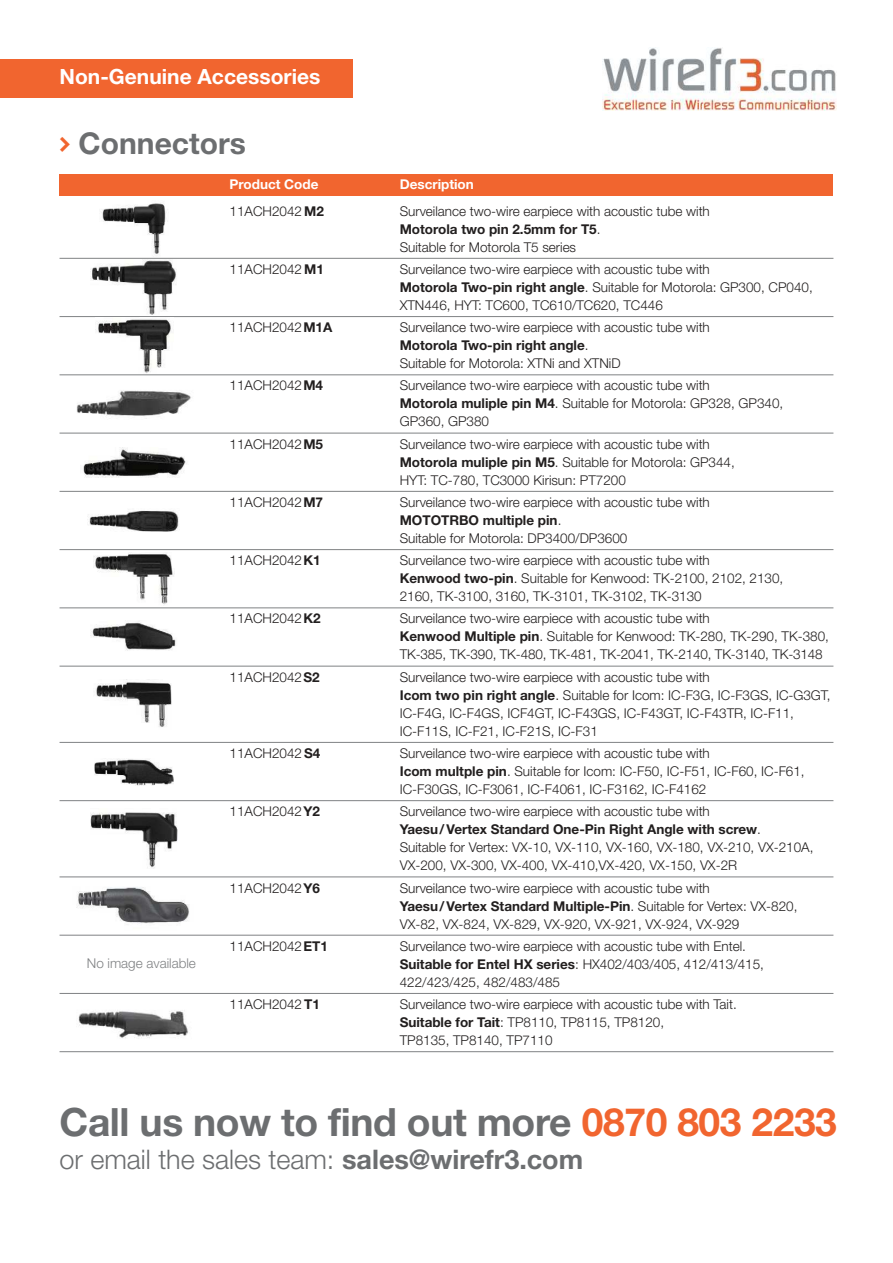
<style>
.page{position:relative;width:893px;height:1263px;background:#fff}
.page>*{position:absolute;margin:0;border:0;box-sizing:border-box;transform-origin:0 0}
.t1{font:700 39px "Helvetica Neue";letter-spacing:-.01em;color:#6c6e70}
.t2{font:700 30px "Helvetica Neue";color:#6c6e70}
.t3{font:300 27px "Helvetica Neue";color:#6c6e70}
.t4{font:700 21px "Helvetica Neue";color:#fff}
.t5{font:300 13.5px/18px "Helvetica Neue";color:#221f1f}
.t6{font:700 13.5px "Helvetica Neue";color:#fff}
.t7{font:300 13.5px "Helvetica Neue";color:#808284}
.s1{font-family:"Eumundi Sans";color:#f1652f}
.s2{font-weight:700}
.s3{color:#f1652f}
</style>
<div class="page">
<div style="left:60px;top:174px;width:773px;height:22px;background:#f1652f"></div>
<hr style="left:60px;top:258px;width:773px;height:1px;background:#808284">
<hr style="left:60px;top:316px;width:773px;height:1px;background:#808284">
<hr style="left:60px;top:374px;width:773px;height:1px;background:#808284">
<hr style="left:60px;top:433px;width:773px;height:1px;background:#808284">
<hr style="left:60px;top:491px;width:773px;height:1px;background:#808284">
<hr style="left:60px;top:549px;width:773px;height:1px;background:#808284">
<hr style="left:60px;top:607px;width:773px;height:1px;background:#808284">
<hr style="left:60px;top:666px;width:773px;height:1px;background:#808284">
<hr style="left:60px;top:742px;width:773px;height:1px;background:#808284">
<hr style="left:60px;top:800px;width:773px;height:1px;background:#808284">
<hr style="left:60px;top:876px;width:773px;height:1px;background:#808284">
<hr style="left:60px;top:935px;width:773px;height:1px;background:#808284">
<hr style="left:60px;top:993px;width:773px;height:1px;background:#808284">
<hr style="left:60px;top:1051px;width:773px;height:1px;background:#808284">
<img style="left:101px;top:203px;width:67px;height:51px">
<img style="left:92px;top:260px;width:84px;height:55px">
<img style="left:95px;top:319px;width:77px;height:54px">
<img style="left:77px;top:390px;width:114px;height:29px">
<img style="left:83px;top:449px;width:104px;height:28px">
<img style="left:89px;top:510px;width:90px;height:22px">
<img style="left:94px;top:553px;width:81px;height:52px">
<img style="left:91px;top:621px;width:85px;height:30px">
<img style="left:96px;top:682px;width:76px;height:45px">
<img style="left:95px;top:759px;width:79px;height:26px">
<img style="left:91px;top:812px;width:87px;height:57px">
<img style="left:76px;top:887px;width:113px;height:37px">
<img style="left:78px;top:1010px;width:110px;height:28px">
<div style="left:0;top:60px;width:353px;height:38px;background:#f1652f"></div>
<img style="left:602px;top:47px;width:234px;height:64px">
<h3 class="t4" style="left:60px;top:69px;width:262px">Non-Genuine Accessories</h3>
<h2 class="t2" style="left:60px;top:132px;width:188px"><span class="s1">&gt;</span> Connectors</h2>
<p class="t6" style="left:230px;top:179px;width:90px">Product Code</p>
<p class="t6" style="left:400px;top:179px;width:76px">Description</p>
<p class="t5" style="left:230px;top:203px;width:96px">11ACH2042<span class="s2">M2</span></p>
<p class="t5" style="left:400px;top:203px;width:312px">Surveilance two-wire earpiece with acoustic tube with<br><span class="s2">Motorola two pin 2.5mm for T5</span>.<br>Suitable for Motorola T5 series</p>
<p class="t5" style="left:230px;top:261px;width:96px">11ACH2042<span class="s2">M1</span></p>
<p class="t5" style="left:400px;top:261px;width:415px">Surveilance two-wire earpiece with acoustic tube with<br><span class="s2">Motorola Two-pin right angle</span>. Suitable for Motorola: GP300, CP040,<br>XTN446, HYT: TC600, TC610/TC620, TC446</p>
<p class="t5" style="left:230px;top:320px;width:104px">11ACH2042<span class="s2">M1A</span></p>
<p class="t5" style="left:400px;top:320px;width:312px">Surveilance two-wire earpiece with acoustic tube with<br><span class="s2">Motorola Two-pin right angle</span>.<br>Suitable for Motorola: XTNi and XTNiD</p>
<p class="t5" style="left:230px;top:378px;width:95px">11ACH2042<span class="s2">M4</span></p>
<p class="t5" style="left:400px;top:378px;width:385px">Surveilance two-wire earpiece with acoustic tube with<br><span class="s2">Motorola muliple pin M4</span>. Suitable for Motorola: GP328, GP340,<br>GP360, GP380</p>
<p class="t5" style="left:230px;top:436px;width:95px">11ACH2042<span class="s2">M5</span></p>
<p class="t5" style="left:400px;top:436px;width:337px">Surveilance two-wire earpiece with acoustic tube with<br><span class="s2">Motorola muliple pin M5</span>. Suitable for Motorola: GP344,<br>HYT: TC-780, TC3000 Kirisun: PT7200</p>
<p class="t5" style="left:230px;top:494px;width:95px">11ACH2042<span class="s2">M7</span></p>
<p class="t5" style="left:400px;top:494px;width:312px">Surveilance two-wire earpiece with acoustic tube with<br><span class="s2">MOTOTRBO multiple pin</span>.<br>Suitable for Motorola: DP3400/DP3600</p>
<p class="t5" style="left:230px;top:553px;width:93px">11ACH2042<span class="s2">K1</span></p>
<p class="t5" style="left:400px;top:553px;width:385px">Surveilance two-wire earpiece with acoustic tube with<br><span class="s2">Kenwood two-pin</span>. Suitable for Kenwood: TK-2100, 2102, 2130,<br>2160, TK-3100, 3160, TK-3101, TK-3102, TK-3130</p>
<p class="t5" style="left:230px;top:611px;width:93px">11ACH2042<span class="s2">K2</span></p>
<p class="t5" style="left:400px;top:611px;width:431px">Surveilance two-wire earpiece with acoustic tube with<br><span class="s2">Kenwood Multiple pin</span>. Suitable for Kenwood: TK-280, TK-290, TK-380,<br>TK-385, TK-390, TK-480, TK-481, TK-2041, TK-2140, TK-3140, TK-3148</p>
<p class="t5" style="left:230px;top:669px;width:92px">11ACH2042<span class="s2">S2</span></p>
<p class="t5" style="left:400px;top:669px;width:432px">Surveilance two-wire earpiece with acoustic tube with<br><span class="s2">Icom two pin right angle</span>. Suitable for Icom: IC-F3G, IC-F3GS, IC-G3GT, IC-F4G, IC-F4GS, ICF4GT, IC-F43GS, IC-F43GT, IC-F43TR, IC-F11, IC-F11S, IC-F21, IC-F21S, IC-F31</p>
<p class="t5" style="left:230px;top:745px;width:92px">11ACH2042<span class="s2">S4</span></p>
<p class="t5" style="left:400px;top:745px;width:406px">Surveilance two-wire earpiece with acoustic tube with<br><span class="s2">Icom multple pin</span>. Suitable for Icom: IC-F50, IC-F51, IC-F60, IC-F61,<br>IC-F30GS, IC-F3061, IC-F4061, IC-F3162, IC-F4162</p>
<p class="t5" style="left:230px;top:804px;width:92px">11ACH2042<span class="s2">Y2</span></p>
<p class="t5" style="left:400px;top:804px;width:415px">Surveilance two-wire earpiece with acoustic tube with<br><span class="s2">Yaesu/ Vertex Standard One-Pin Right Angle with screw</span>.<br>Suitable for Vertex: VX-10, VX-110, VX-160, VX-180, VX-210, VX-210A, VX-200, VX-300, VX-400, VX-410,VX-420, VX-150, VX-2R</p>
<p class="t5" style="left:230px;top:880px;width:92px">11ACH2042<span class="s2">Y6</span></p>
<p class="t5" style="left:400px;top:880px;width:399px">Surveilance two-wire earpiece with acoustic tube with<br><span class="s2">Yaesu/ Vertex Standard Multiple-Pin</span>. Suitable for Vertex: VX-820,<br>VX-82, VX-824, VX-829, VX-920, VX-921, VX-924, VX-929</p>
<p class="t5" style="left:230px;top:938px;width:100px">11ACH2042<span class="s2">ET1</span></p>
<p class="t5" style="left:400px;top:938px;width:366px">Surveilance two-wire earpiece with acoustic tube with Entel.<br><span class="s2">Suitable for Entel HX series</span>: HX402/403/405, 412/413/415,<br>422/423/425, 482/483/485</p>
<p class="t5" style="left:230px;top:996px;width:92px">11ACH2042<span class="s2">T1</span></p>
<p class="t5" style="left:400px;top:996px;width:339px">Surveilance two-wire earpiece with acoustic tube with Tait.<br><span class="s2">Suitable for Tait</span>: TP8110, TP8115, TP8120,<br>TP8135, TP8140, TP7110</p>
<p class="t7" style="left:87px;top:958px;width:111px">No image available</p>
<h1 class="t1" style="left:60px;top:1108px;width:779px">Call us now to find out more <span class="s3">0870 803 2233</span></h1>
<h3 class="t3" style="left:60px;top:1149px;width:525px">or email the sales team: <span class="s2">sales@wirefr3.com</span></h3>
</div>
